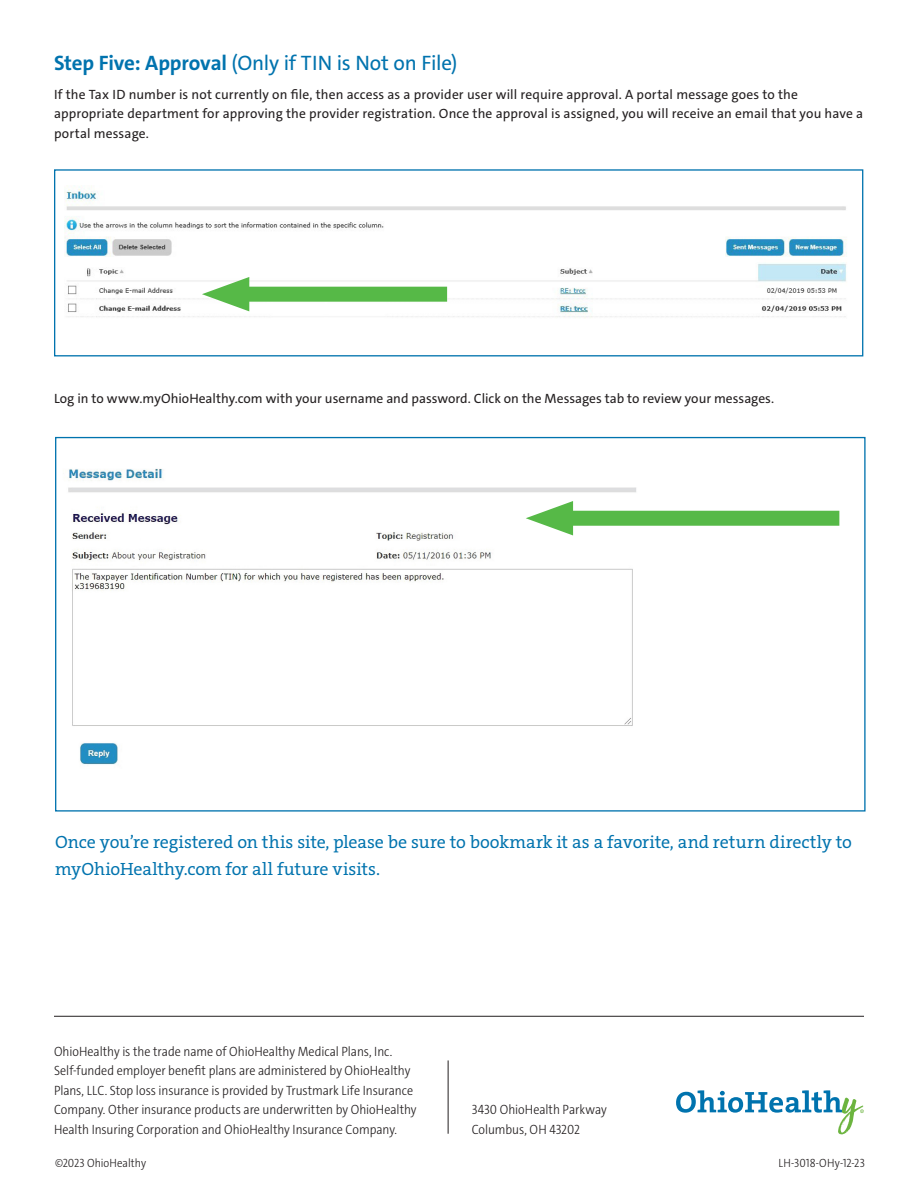
<style>
.page{position:relative;width:918px;height:1188px;background:#fff}
.page>*{position:absolute;margin:0;border:0;box-sizing:border-box;transform-origin:0 0}
.HB_Blue_Headline{font:21px "The Sans";letter-spacing:-.01em;color:#0073ae}
.t1{font:17.85px/27px "The Serif Office";letter-spacing:-.005em;color:#0073ae}
.t2{font:13.5px/19.5px "The Sans";letter-spacing:.005em;color:#231f20}
.t3{font:300 13.5px/19.5px "The Sans S Cd";letter-spacing:-.005em;color:#231f20}
.t4{font:300 12px "The Sans S Cd";letter-spacing:.005em;color:#231f20}
.s1{font-weight:700}
</style>
<div class="page">
<hr style="left:54px;top:1016px;width:810px;height:1px;background:#231f20">
<svg style="left:676px;top:1090px;width:188px;height:44px"></svg>
<hr style="left:448px;top:1060px;width:1px;height:74px;background:#231f20">
<img style="left:64px;top:185px;width:783px;height:133px">
<div style="left:54px;top:169px;width:809px;height:187px;border:1px solid #0073ae"></div>
<div style="left:230px;top:287px;width:217px;height:15px;background:#56b947"></div>
<svg style="left:202px;top:277px;width:47px;height:34px"></svg>
<img style="left:68px;top:469px;width:591px;height:296px">
<div style="left:554px;top:511px;width:285px;height:15px;background:#56b947"></div>
<svg style="left:526px;top:501px;width:47px;height:34px"></svg>
<p class="HB_Blue_Headline" style="left:54px;top:49px;width:405px"><span class="s1">Step Five: Approval</span> (Only if TIN is Not on File)</p>
<p class="t2" style="left:54px;top:85px;width:811px">If the Tax ID number is not currently on file, then access as a provider user will require approval. A portal message goes to the appropriate department for approving the provider registration. Once the approval is assigned, you will receive an email that you have a portal message.</p>
<p class="t2" style="left:54px;top:389px;width:722px">Log in to www.myOhioHealthy.com with your username and password. Click on the Messages tab to review your messages.</p>
<p class="t1" style="left:55px;top:829px;width:799px">Once you’re registered on this site, please be sure to bookmark it as a favorite, and return directly to myOhioHealthy.com for all future visits.</p>
<p class="t3" style="left:54px;top:1042px;width:364px">OhioHealthy is the trade name of OhioHealthy Medical Plans, Inc.<br>Self-funded employer benefit plans are administered by OhioHealthy Plans, LLC. Stop loss insurance is provided by Trustmark Life Insurance Company. Other insurance products are underwritten by OhioHealthy Health Insuring Corporation and OhioHealthy Insurance Company.</p>
<p class="t3" style="left:472px;top:1100px;width:137px">3430 OhioHealth Parkway<br>Columbus, OH 43202</p>
<p class="t4" style="left:55px;top:1155px;width:93px">©2023 OhioHealthy</p>
<p class="t4" style="left:779px;top:1155px;width:88px">LH-3018-OHy-12-23</p>
</div>
